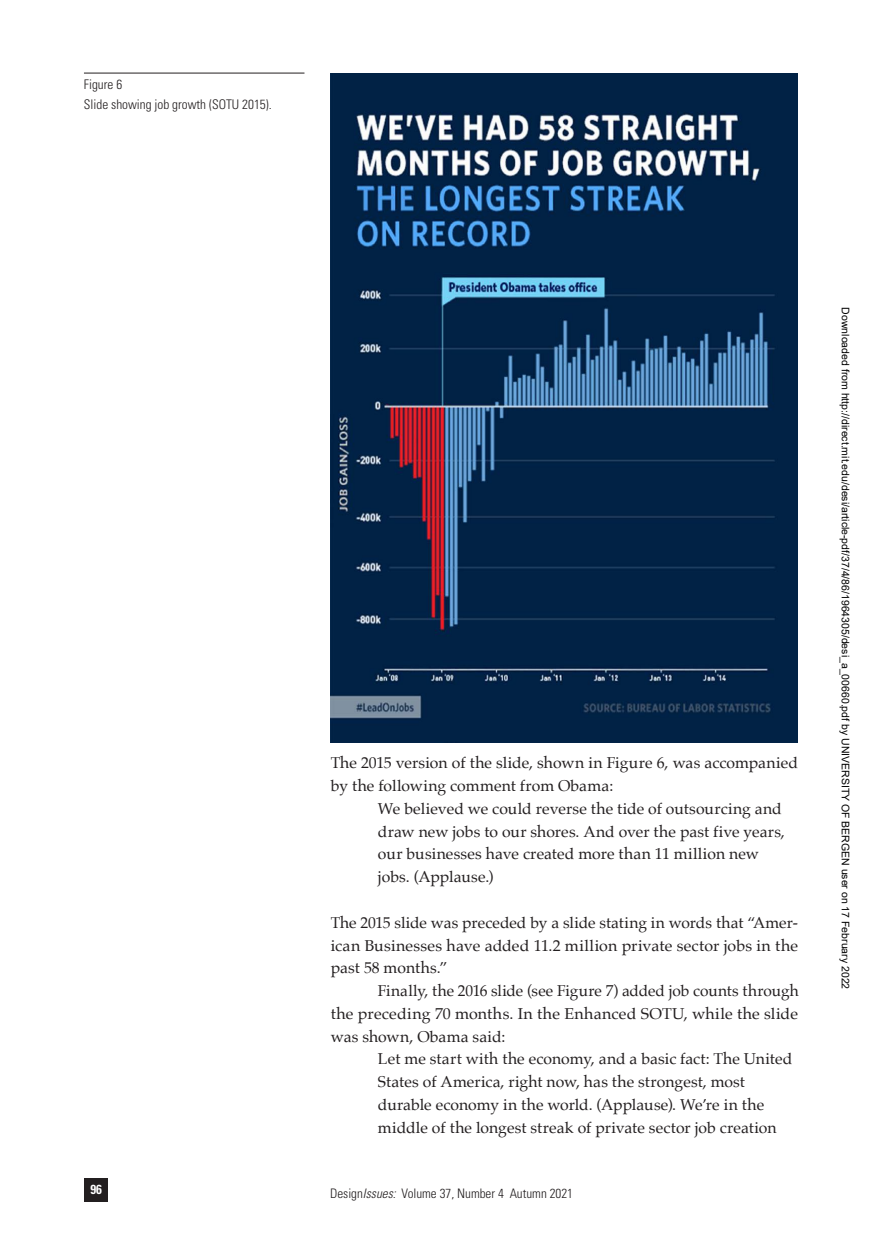
<style>
.page{position:relative;width:882px;height:1260px;background:#fff}
.page>*{position:absolute;margin:0;border:0;box-sizing:border-box;transform-origin:0 0}
.Text{font:15.75px/22.8px "Palatino";letter-spacing:.005em;color:#231f20}
.CaptionStart{font:300 condensed 13.3px/19.4px "Univers";color:#231f20}
.t1{font:300 condensed 13.12px "Univers";color:#231f20}
.t2{font:700 condensed 13.12px "Univers";color:#fff}
.t3{font:10.5px "Arial";color:#000}
.s1{font-style:italic}
</style>
<div class="page">
<div style="left:85px;top:1179px;width:23px;height:23px;background:#231f20"></div>
<img style="left:330px;top:74px;width:468px;height:669px">
<hr style="left:84px;top:73px;width:220px;height:1px;background:#231f20">
<p class="CaptionStart" style="left:84px;top:75px;width:189px">Figure 6<br>Slide showing job growth (SOTU 2015).</p>
<p class="t2" style="left:90px;top:1182px;width:13px">96</p>
<p class="Text" style="left:331px;top:752px;width:469px">The 2015 version of the slide, shown in Figure 6, was accompanied by the following comment from Obama:</p>
<p class="Text" style="left:378px;top:797px;width:408px">We believed we could reverse the tide of outsourcing and draw new jobs to our shores. And over the past five years, our businesses have created more than 11 million new jobs. (Applause.)</p>
<p class="Text" style="left:331px;top:911px;width:469px;text-align:justify">The 2015 slide was preceded by a slide stating in words that “Amer&shy;ican Businesses have added 11.2 million private sector jobs in the past 58 months.”</p>
<p class="Text" style="left:331px;top:979px;width:470px;text-align:justify;text-indent:47px">Finally, the 2016 slide (see Figure 7) added job counts through the preceding 70 months. In the Enhanced SOTU, while the slide was shown, Obama said:</p>
<p class="Text" style="left:378px;top:1047px;width:416px">Let me start with the economy, and a basic fact: The United States of America, right now, has the strongest, most durable economy in the world. (Applause). We’re in the middle of the longest streak of private sector job creation</p>
<p class="t1" style="left:330px;top:1185px;width:244px">Design<span class="s1">Issues:</span> Volume 37, Number 4 Autumn 2021</p>
<p class="t3" style="left:849px;top:307px;width:683px;rotate:90deg">Downloaded from http://direct.mit.edu/desi/article-pdf/37/4/86/1964305/desi_a_00660.pdf by UNIVERSITY OF BERGEN user on 17 February 2022</p>
</div>
